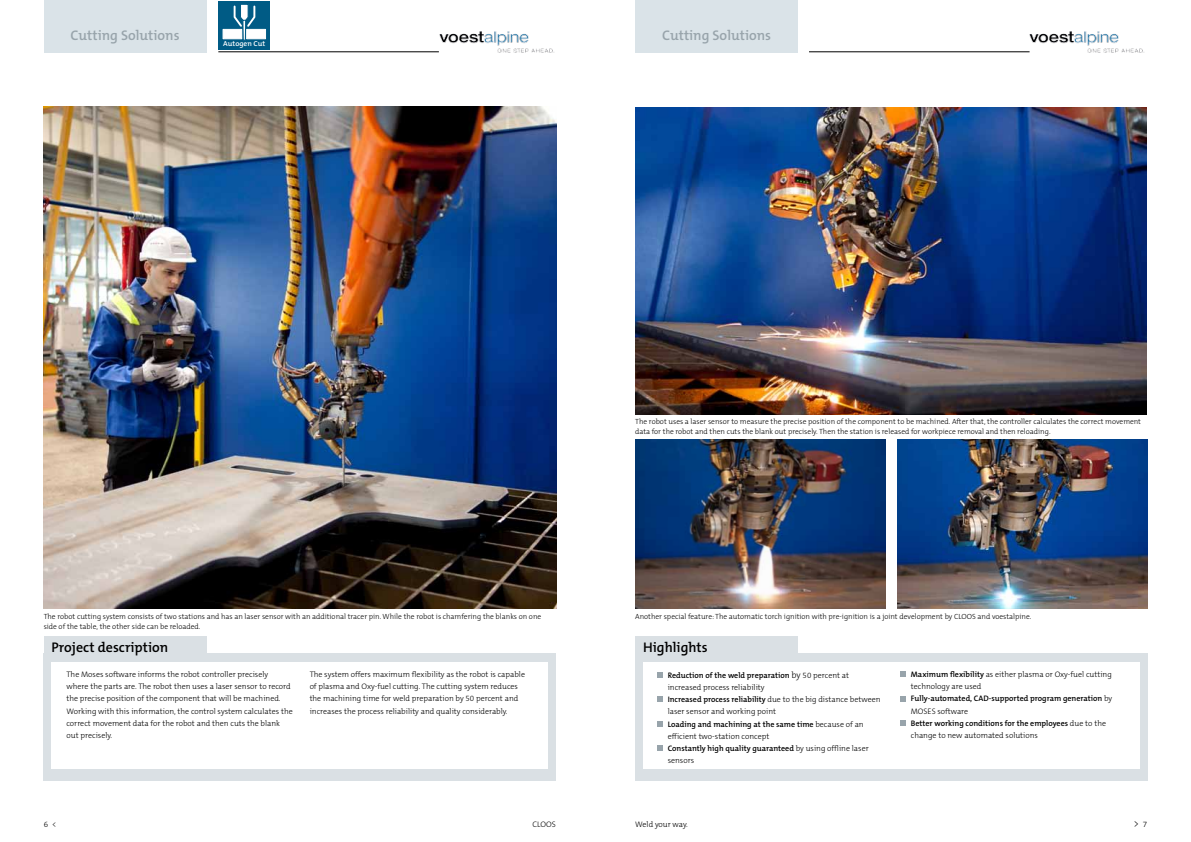
<style>
.page{position:relative;width:1191px;height:842px;background:#fff}
.page>*{position:absolute;margin:0;border:0;box-sizing:border-box;transform-origin:0 0}
.t1{font:600 14px "The Mix B6";color:#98a4ab}
.t2{font:600 14px "The Mix B6";color:#000}
.t3{font:300 10px "The Mix B3";color:#000}
.t4{font:300 8px/12.2px "The Mix B3";color:#000}
.t5{font:600 8px "The Mix B6";color:#000}
.t6{font:300 7.5px/10px "The Mix B3";color:#000}
.t7{font:600 7.3px "The Mix B6";color:#fff}
.s1{font-family:"The Mix B3";font-weight:300;font-size:9px}
.s2{font-family:"The Mix B3";font-weight:300}
.s3{font-family:"The Mix B6";font-weight:600}
.s4{font-size:8px}
</style>
<div class="page">
<div style="left:635px;top:0;width:163px;height:52px;background:#dae3e8"></div>
<div style="left:44px;top:0;width:162px;height:52px;background:#dae3e8"></div>
<img style="left:44px;top:107px;width:513px;height:502px">
<img style="left:635px;top:108px;width:511px;height:306px">
<img style="left:635px;top:439px;width:250px;height:169px">
<div style="left:635px;top:653px;width:512px;height:128px;background:#dae0e4"></div>
<div style="left:635px;top:636px;width:163px;height:22px;background:#dae0e4"></div>
<div style="left:643px;top:662px;width:496px;height:107px;background:#fff"></div>
<div style="left:44px;top:653px;width:512px;height:128px;background:#dae0e4"></div>
<div style="left:44px;top:636px;width:162px;height:22px;background:#dae0e4"></div>
<div style="left:52px;top:662px;width:496px;height:107px;background:#fff"></div>
<svg style="left:657px;top:672px;width:5px;height:6px"></svg>
<svg style="left:657px;top:696px;width:5px;height:6px"></svg>
<svg style="left:657px;top:721px;width:5px;height:6px"></svg>
<svg style="left:657px;top:745px;width:5px;height:6px"></svg>
<svg style="left:900px;top:671px;width:6px;height:6px"></svg>
<svg style="left:900px;top:696px;width:6px;height:5px"></svg>
<svg style="left:900px;top:720px;width:6px;height:6px"></svg>
<img style="left:897px;top:439px;width:250px;height:169px">
<hr style="left:218px;top:52px;width:221px;height:1px;background:#000">
<hr style="left:809px;top:52px;width:220px;height:1px;background:#000">
<img style="left:439px;top:32px;width:115px;height:21px">
<img style="left:1029px;top:32px;width:115px;height:21px">
<div style="left:218px;top:1px;width:52px;height:49px;background:#005b85"></div>
<div style="left:247px;top:29px;width:18px;height:10px;background:#fff"></div>
<div style="left:246px;top:29px;width:20px;height:10px;border:1px solid #fff"></div>
<svg style="left:223px;top:4px;width:33px;height:37px"></svg>
<h1 class="t1" style="left:70px;top:28px;width:111px">Cutting Solutions</h1>
<h1 class="t1" style="left:662px;top:28px;width:111px">Cutting Solutions</h1>
<p class="t7" style="left:223px;top:40px;width:44px">Autogen Cut</p>
<p class="t6" style="left:635px;top:417px;width:507px">The robot uses a laser sensor to measure the precise position of the component to be machined. After that, the controller calculates the correct movement data for the robot and then cuts the blank out precisely. Then the station is released for workpiece removal and then reloading.</p>
<p class="t6" style="left:44px;top:612px;width:499px">The robot cutting system consists of two stations and has an laser sensor with an additional tracer pin. While the robot is chamfering the blanks on one side of the table, the other side can be reloaded.</p>
<p class="t6" style="left:635px;top:612px;width:398px">Another special feature: The automatic torch ignition with pre-ignition is a joint development by CLOOS and voestalpine.</p>
<h1 class="t2" style="left:52px;top:640px;width:118px">Project description</h1>
<h1 class="t2" style="left:643px;top:640px;width:66px">Highlights</h1>
<p class="t4" style="left:66px;top:668px;width:228px">The Moses software informs the robot controller precisely<br>where the parts are. The robot then uses a laser sensor to record the precise position of the component that will be machined.<br>Working with this information, the control system calculates the correct movement data for the robot and then cuts the blank out precisely.</p>
<p class="t4" style="left:310px;top:668px;width:217px">The system offers maximum flexibility as the robot is capable of plasma and Oxy-fuel cutting. The cutting system reduces the machining time for weld preparation by 50 percent and increases the process reliability and quality considerably.</p>
<p class="t5" style="left:667px;top:671px;width:183px">Reduction of the weld preparation <span class="s1">by</span> <span class="s2">50 percent at</span></p>
<p class="t4" style="left:667px;top:681px;width:98px">increased process reliability</p>
<p class="t5" style="left:667px;top:695px;width:214px">Increased process reliability <span class="s2">due to the big distance between</span></p>
<p class="t4" style="left:667px;top:706px;width:110px">laser sensor and working point</p>
<p class="t5" style="left:667px;top:720px;width:197px">Loading and machining at the same time <span class="s2">because of an</span></p>
<p class="t4" style="left:667px;top:730px;width:103px">efficient two-station concept</p>
<p class="t5" style="left:667px;top:744px;width:203px">Constantly high quality guaranteed <span class="s2">by using offline laser</span></p>
<p class="t4" style="left:667px;top:755px;width:28px">sensors</p>
<p class="t4" style="left:910px;top:668px;width:202px"><span class="s3">Maximum flexibility</span> as either plasma or Oxy-fuel cutting technology are used</p>
<p class="t5" style="left:910px;top:694px;width:203px">Fully-automated, CAD-supported program generation <span class="s2">by</span></p>
<p class="t4" style="left:910px;top:705px;width:59px">MOSES software</p>
<p class="t5" style="left:910px;top:719px;width:197px">Better working conditions for the employees <span class="s2">due to the</span></p>
<p class="t4" style="left:910px;top:730px;width:129px">change to new automated solutions</p>
<p class="t4" style="left:44px;top:818px;width:14px">6 &lt;</p>
<p class="t4" style="left:532px;top:818px;width:25px">CLOOS</p>
<p class="t4" style="left:635px;top:818px;width:54px">Weld your way.</p>
<p class="t3" style="left:1133px;top:818px;width:15px">&gt; <span class="s4">7</span></p>
</div>
